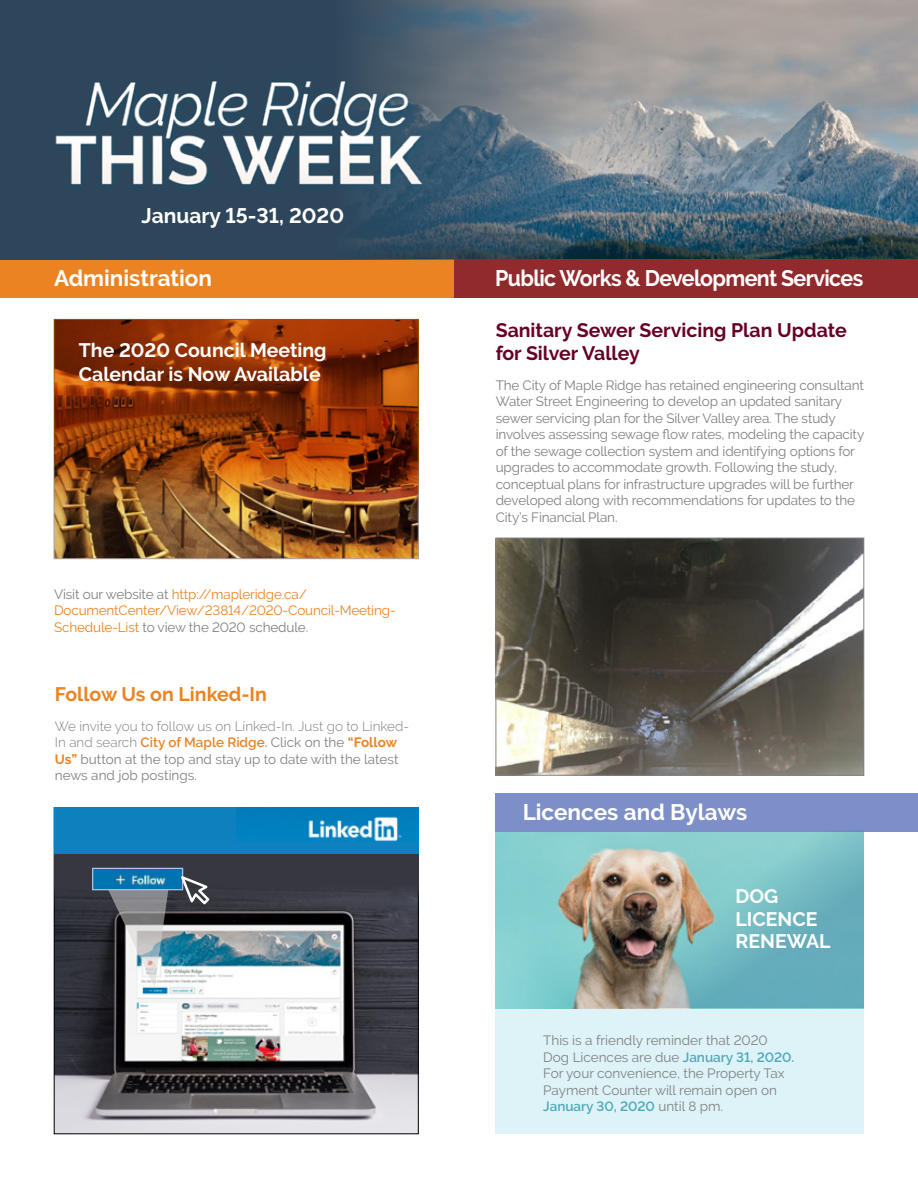
<style>
.page{position:relative;width:918px;height:1188px;background:#fff}
.page>*{position:absolute;margin:0;border:0;box-sizing:border-box;transform-origin:0 0}
.t1{font:700 22.5px "Raleway";letter-spacing:-.015em;color:#fff}
.t2{font:700 22.5px "Raleway";letter-spacing:-.015em;color:#fff;scale:.95 1}
.t3{font:700 21px "Raleway";color:#fff}
.t4{font:700 19.5px/22.5px "Raleway";color:#fff}
.t5{font:700 19.5px/22.5px "Raleway";color:#680026}
.t6{font:700 19.5px "Raleway";color:#eb8322}
.t7{font:13.5px/16.5px "Raleway";letter-spacing:-.01em;color:#808080}
.t8{font:13.5px/16.5px "Raleway";letter-spacing:-.01em;color:#eb8322}
.s1{color:#808080}
.s2{font-weight:300}
.s3{font-weight:600;color:#eb8322}
.s4{font-weight:500}
.s5{font-weight:700;color:#eb8322}
.s6{font-weight:600;color:#4da8bb}
</style>
<div class="page">
<img style="left:800px;top:0;width:118px;height:259px">
<div style="left:0;top:259px;width:455px;height:39px;background:#eb8322"></div>
<div style="left:455px;top:259px;width:463px;height:39px;background:#912a2c"></div>
<svg style="left:0;top:0;width:800px;height:259px;background:#596b78"></svg>
<div style="left:51px;top:76px;width:379px;height:118px;background:#006483;opacity:.35"></div>
<img style="left:54px;top:72px;width:368px;height:121px">
<div style="left:142px;top:208px;width:202px;height:20px;background:#2e455a"></div>
<img style="left:498px;top:540px;width:364px;height:233px">
<div style="left:496px;top:538px;width:368px;height:237px;border:1px solid #808285"></div>
<div style="left:496px;top:983px;width:368px;height:151px;background:#def3f7"></div>
<div style="left:496px;top:793px;width:422px;height:39px;background:#7d8fc8"></div>
<svg style="left:496px;top:831px;width:368px;height:177px;background:#84b2b1"></svg>
<img style="left:56px;top:535px;width:360px;height:22px">
<img style="left:54px;top:319px;width:364px;height:216px">
<img style="left:56px;top:911px;width:360px;height:221px">
<div style="left:54px;top:809px;width:364px;height:102px;background:#37373f"></div>
<svg style="left:107px;top:890px;width:62px;height:97px"></svg>
<img style="left:94px;top:870px;width:87px;height:18px">
<div style="left:92px;top:868px;width:91px;height:22px;border:1px solid #b6c3e4"></div>
<div style="left:54px;top:807px;width:364px;height:37px;background:#0d80bd"></div>
<img style="left:236px;top:807px;width:182px;height:35px">
<div style="left:54px;top:842px;width:364px;height:12px;background:#0f81be"></div>
<svg style="left:181px;top:876px;width:29px;height:28px"></svg>
<h2 class="t3" style="left:142px;top:203px;width:204px">January 15-31, 2020</h2>
<h1 class="t1" style="left:54px;top:265px;width:160px">Administration</h1>
<h1 class="t2" style="left:495px;top:265px;width:389px">Public Works &amp; Development Services</h1>
<h3 class="t4" style="left:79px;top:339px;width:249px;line-height:23.4px">The 2020 Council Meeting<br>Calendar is Now Available</h3>
<p class="t8" style="left:54px;top:586px;width:343px"><span class="s1">Visit our website at</span> http://mapleridge.ca/<br>DocumentCenter/View/23814/2020-Council-Meeting-<br>Schedule-List <span class="s1">to view the 2020 schedule.</span></p>
<h3 class="t6" style="left:55px;top:683px;width:213px">Follow Us on Linked-In</h3>
<p class="t7" style="left:55px;top:718px;width:356px"><span class="s2">We invite you to follow us on Linked-In. Just go to Linked-In and search</span> <span class="s3">City of Maple Ridge</span><span class="s4">.</span> Click on the <span class="s5">“Follow Us”</span> button at the top and stay up to date with the latest news and job postings.</p>
<h3 class="t5" style="left:496px;top:319px;width:353px">Sanitary Sewer Servicing Plan Update for Silver Valley</h3>
<p class="t7" style="left:496px;top:377px;width:370px">The City of Maple Ridge has retained engineering consultant Water Street Engineering to develop an updated sanitary sewer servicing plan for the Silver Valley area. The study involves assessing sewage flow rates, modeling the capacity of the sewage collection system and identifying options for upgrades to accommodate growth. Following the study, conceptual plans for infrastructure upgrades will be further developed along with recommendations for updates to the City’s Financial Plan.</p>
<h1 class="t1" style="left:523px;top:799px;width:226px">Licences and Bylaws</h1>
<h3 class="t4" style="left:735px;top:885px;width:97px">DOG<br>LICENCE<br>RENEWAL</h3>
<p class="t7" style="left:543px;top:1032px;width:253px">This is a friendly reminder that 2020<br>Dog Licences are due <span class="s6">January 31, 2020.<br></span>For your convenience, the Property Tax Payment Counter will remain open on <span class="s6">January 30, 2020</span> until 8 pm.</p>
</div>
